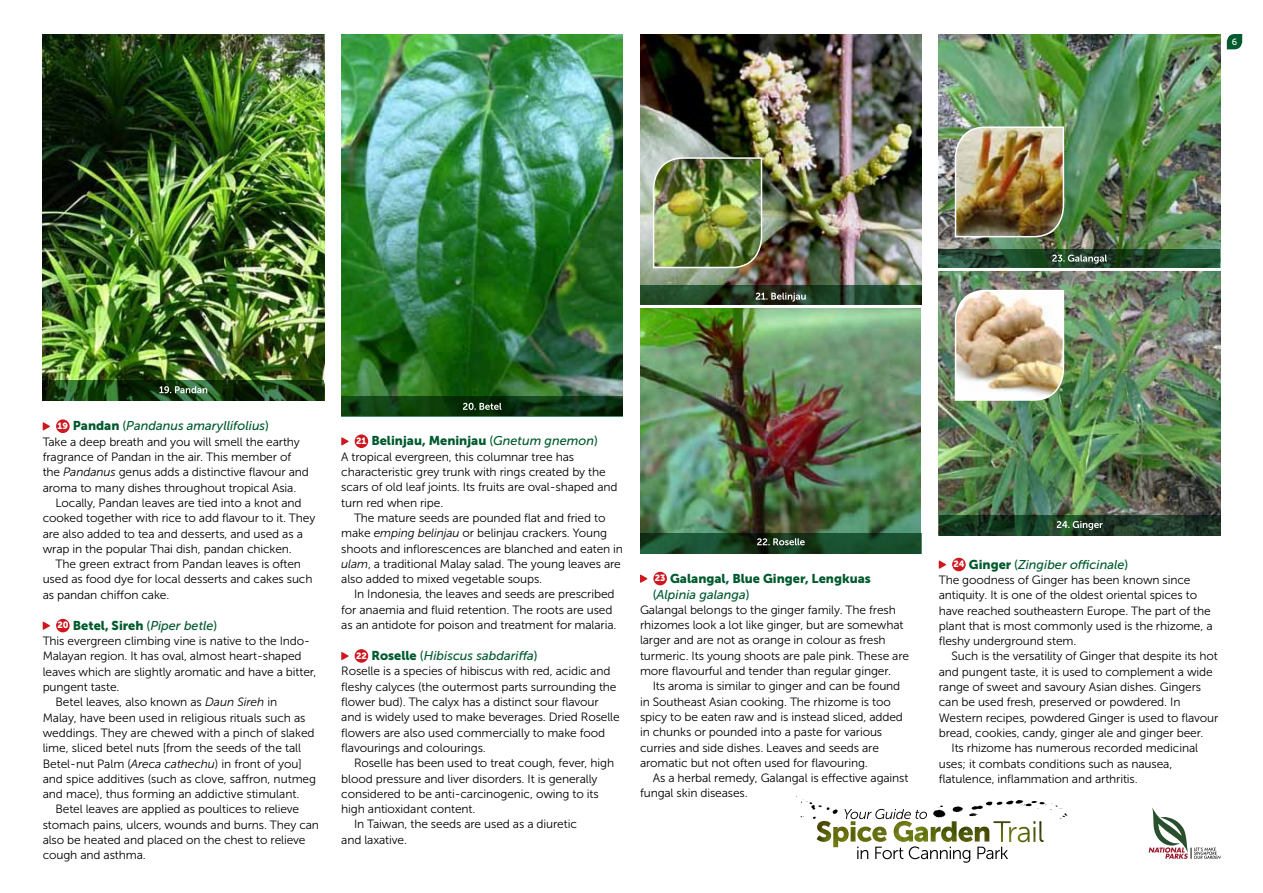
<style>
.page{position:relative;width:1263px;height:893px;background:#fff}
.page>*{position:absolute;margin:0;border:0;box-sizing:border-box;transform-origin:0 0}
.t1{font:italic 12.75px "Museo Sans 500";color:#005a2e}
.t2{font:12.75px "Museo Sans 900";color:#005a2e}
.t3{font:12px/15.3px "Museo Sans 300";letter-spacing:-.01em;color:#000}
.t4{font:9px "Museo Sans 500";color:#fff}
.s1{font-family:"Museo Sans 900";font-style:normal;font-size:9px;color:#fff}
.s2{font-family:"Museo Sans 900";font-style:normal}
.s3{font-style:normal}
.s4{font-style:italic}
.s5{font-size:9px;color:#fff}
.s6{font-family:"Museo Sans 500"}
.s7{font-family:"Museo Sans 500";font-style:italic}
</style>
<div class="page">
<svg style="left:1227px;top:34px;width:15px;height:15px"></svg>
<svg style="left:952px;top:806px;width:11px;height:6px"></svg>
<svg style="left:969px;top:800px;width:99px;height:19px"></svg>
<svg style="left:796px;top:796px;width:42px;height:23px"></svg>
<svg style="left:857px;top:846px;width:151px;height:17px"></svg>
<svg style="left:844px;top:805px;width:102px;height:14px"></svg>
<img style="left:993px;top:821px;width:50px;height:21px">
<img style="left:816px;top:821px;width:173px;height:26px">
<svg style="left:1149px;top:807px;width:71px;height:52px"></svg>
<img style="left:640px;top:308px;width:280px;height:225px">
<img style="left:42px;top:34px;width:282px;height:367px">
<svg style="left:939px;top:560px;width:7px;height:9px"></svg>
<div style="left:952px;top:558px;width:14px;height:13px;background:#ce171e;border-radius:50%"></div>
<svg style="left:341px;top:437px;width:8px;height:9px"></svg>
<div style="left:355px;top:434px;width:13px;height:14px;background:#ce171e;border-radius:50%"></div>
<svg style="left:341px;top:652px;width:8px;height:8px"></svg>
<div style="left:355px;top:649px;width:13px;height:14px;background:#ce171e;border-radius:50%"></div>
<img style="left:341px;top:34px;width:282px;height:362px">
<img style="left:640px;top:34px;width:282px;height:252px">
<img style="left:939px;top:34px;width:281px;height:215px">
<img style="left:939px;top:271px;width:281px;height:245px">
<svg style="left:640px;top:574px;width:8px;height:9px"></svg>
<div style="left:653px;top:572px;width:14px;height:13px;background:#ce171e;border-radius:50%"></div>
<svg style="left:43px;top:381px;width:281px;height:20px"></svg>
<svg style="left:159px;top:386px;width:48px;height:7px"></svg>
<svg style="left:341px;top:396px;width:282px;height:20px"></svg>
<svg style="left:463px;top:403px;width:38px;height:7px"></svg>
<svg style="left:640px;top:286px;width:282px;height:19px"></svg>
<svg style="left:756px;top:293px;width:50px;height:9px"></svg>
<svg style="left:938px;top:249px;width:282px;height:19px"></svg>
<svg style="left:1052px;top:255px;width:55px;height:9px"></svg>
<svg style="left:939px;top:516px;width:281px;height:20px"></svg>
<svg style="left:1057px;top:521px;width:46px;height:9px"></svg>
<svg style="left:640px;top:533px;width:282px;height:20px"></svg>
<svg style="left:757px;top:538px;width:48px;height:7px"></svg>
<svg style="left:43px;top:422px;width:7px;height:9px"></svg>
<div style="left:56px;top:419px;width:14px;height:14px;background:#ce171e;border-radius:50%"></div>
<svg style="left:43px;top:621px;width:7px;height:9px"></svg>
<div style="left:56px;top:619px;width:14px;height:13px;background:#ce171e;border-radius:50%"></div>
<img style="left:652px;top:157px;width:111px;height:112px">
<img style="left:954px;top:126px;width:111px;height:112px">
<img style="left:954px;top:289px;width:111px;height:112px">
<p class="t4" style="left:1232px;top:37px;width:7px">6</p>
<p class="t1" style="left:58px;top:419px;width:213px"><span class="s1">19</span> <span class="s2">Pandan</span> <span class="s3">(</span>Pandanus amaryllifolius<span class="s3">)</span></p>
<p class="t3" style="left:43px;top:434px;width:268px">Take a deep breath and you will smell the earthy fragrance of Pandan in the air. This member of the <span class="s4">Pandanus</span> genus adds a distinctive flavour and aroma to many dishes throughout tropical Asia.</p>
<p class="t3" style="left:43px;top:495px;width:274px;text-indent:13px">Locally, Pandan leaves are tied into a knot and cooked together with rice to add flavour to it. They are also added to tea and desserts, and used as a wrap in the popular Thai dish, pandan chicken.</p>
<p class="t3" style="left:43px;top:556px;width:271px;text-indent:13px">The green extract from Pandan leaves is often used as food dye for local desserts and cakes such as pandan chiffon cake.</p>
<p class="t2" style="left:57px;top:618px;width:162px"><span class="s5">20</span> Betel, Sireh <span class="s6">(</span><span class="s7">Piper betle</span><span class="s6">)</span></p>
<p class="t3" style="left:43px;top:633px;width:269px">This evergreen climbing vine is native to the Indo-</p>
<p class="t3" style="left:43px;top:649px;width:260px">Malayan region. It has oval, almost heart-shaped</p>
<p class="t3" style="left:43px;top:664px;width:275px">leaves which are slightly aromatic and have a bitter,</p>
<p class="t3" style="left:43px;top:679px;width:78px">pungent taste.</p>
<p class="t3" style="left:55px;top:695px;width:223px">Betel leaves, also known as <span class="s4">Daun Sireh</span> in</p>
<p class="t3" style="left:43px;top:710px;width:264px">Malay, have been used in religious rituals such as</p>
<p class="t3" style="left:43px;top:725px;width:273px">weddings. They are chewed with a pinch of slaked</p>
<p class="t3" style="left:43px;top:740px;width:260px">lime, sliced betel nuts [from the seeds of the tall</p>
<p class="t3" style="left:43px;top:756px;width:261px">Betel-nut Palm (<span class="s4">Areca cathechu</span>) in front of you]</p>
<p class="t3" style="left:43px;top:771px;width:275px">and spice additives (such as clove, saffron, nutmeg</p>
<p class="t3" style="left:43px;top:786px;width:258px">and mace), thus forming an addictive stimulant.</p>
<p class="t3" style="left:55px;top:802px;width:245px">Betel leaves are applied as poultices to relieve</p>
<p class="t3" style="left:43px;top:817px;width:278px">stomach pains, ulcers, wounds and burns. They can</p>
<p class="t3" style="left:43px;top:832px;width:264px">also be heated and placed on the chest to relieve</p>
<p class="t3" style="left:43px;top:848px;width:105px">cough and asthma.</p>
<p class="t2" style="left:356px;top:434px;width:243px"><span class="s5">21</span> Belinjau, Meninjau <span class="s6">(</span><span class="s7">Gnetum gnemon</span><span class="s6">)</span></p>
<p class="t3" style="left:341px;top:449px;width:278px">A tropical evergreen, this columnar tree has characteristic grey trunk with rings created by the scars of old leaf joints. Its fruits are oval-shaped and turn red when ripe.</p>
<p class="t3" style="left:341px;top:510px;width:283px;text-indent:13px">The mature seeds are pounded flat and fried to make <span class="s4">emping belinjau</span> or belinjau crackers. Young shoots and inflorescences are blanched and eaten in <span class="s4">ulam</span>, a traditional Malay salad. The young leaves are also added to mixed vegetable soups.</p>
<p class="t3" style="left:341px;top:587px;width:277px;text-indent:13px">In Indonesia, the leaves and seeds are prescribed for anaemia and fluid retention. The roots are used as an antidote for poison and treatment for malaria.</p>
<p class="t1" style="left:356px;top:649px;width:183px"><span class="s1">22</span> <span class="s2">Roselle</span> <span class="s3">(</span>Hibiscus sabdariffa<span class="s3">)</span></p>
<p class="t3" style="left:341px;top:664px;width:280px">Roselle is a species of hibiscus with red, acidic and fleshy calyces (the outermost parts surrounding the flower bud). The calyx has a distinct sour flavour and is widely used to make beverages. Dried Roselle flowers are also used commercially to make food flavourings and colourings.</p>
<p class="t3" style="left:354px;top:755px;width:262px">Roselle has been used to treat cough, fever, high</p>
<p class="t3" style="left:341px;top:771px;width:258px">blood pressure and liver disorders. It is generally</p>
<p class="t3" style="left:341px;top:786px;width:259px">considered to be anti-carcinogenic, owing to its</p>
<p class="t3" style="left:341px;top:801px;width:136px">high antioxidant content.</p>
<p class="t3" style="left:354px;top:817px;width:224px">In Taiwan, the seeds are used as a diuretic</p>
<p class="t3" style="left:341px;top:832px;width:67px">and laxative.</p>
<p class="t2" style="left:655px;top:571px;width:217px"><span class="s5">23</span> Galangal, Blue Ginger, Lengkuas</p>
<p class="t1" style="left:653px;top:587px;width:98px"><span class="s3">(</span>Alpinia galanga<span class="s3">)</span></p>
<p class="t3" style="left:640px;top:602px;width:271px">Galangal belongs to the ginger family. The fresh rhizomes look a lot like ginger, but are somewhat larger and are not as orange in colour as fresh turmeric. Its young shoots are pale pink. These are more flavourful and tender than regular ginger.</p>
<p class="t3" style="left:640px;top:679px;width:264px;text-indent:13px">Its aroma is similar to ginger and can be found in Southeast Asian cooking. The rhizome is too spicy to be eaten raw and is instead sliced, added in chunks or pounded into a paste for various curries and side dishes. Leaves and seeds are aromatic but not often used for flavouring.</p>
<p class="t3" style="left:640px;top:770px;width:270px;text-indent:13px">As a herbal remedy, Galangal is effective against fungal skin diseases.</p>
<p class="t1" style="left:953px;top:557px;width:176px"><span class="s1">24</span> <span class="s2">Ginger</span> <span class="s3">(</span>Zingiber officinale<span class="s3">)</span></p>
<p class="t3" style="left:939px;top:572px;width:275px">The goodness of Ginger has been known since antiquity. It is one of the oldest oriental spices to have reached southeastern Europe. The part of the plant that is most commonly used is the rhizome, a fleshy underground stem.</p>
<p class="t3" style="left:951px;top:649px;width:268px">Such is the versatility of Ginger that despite its hot</p>
<p class="t3" style="left:939px;top:664px;width:276px">and pungent taste, it is used to complement a wide</p>
<p class="t3" style="left:939px;top:679px;width:264px">range of sweet and savoury Asian dishes. Gingers</p>
<p class="t3" style="left:939px;top:695px;width:243px">can be used fresh, preserved or powdered. In</p>
<p class="t3" style="left:939px;top:710px;width:281px">Western recipes, powdered Ginger is used to flavour</p>
<p class="t3" style="left:939px;top:725px;width:266px">bread, cookies, candy, ginger ale and ginger beer.</p>
<p class="t3" style="left:951px;top:741px;width:248px">Its rhizome has numerous recorded medicinal</p>
<p class="t3" style="left:939px;top:756px;width:235px">uses; it combats conditions such as nausea,</p>
<p class="t3" style="left:939px;top:771px;width:201px">flatulence, inflammation and arthritis.</p>
</div>
